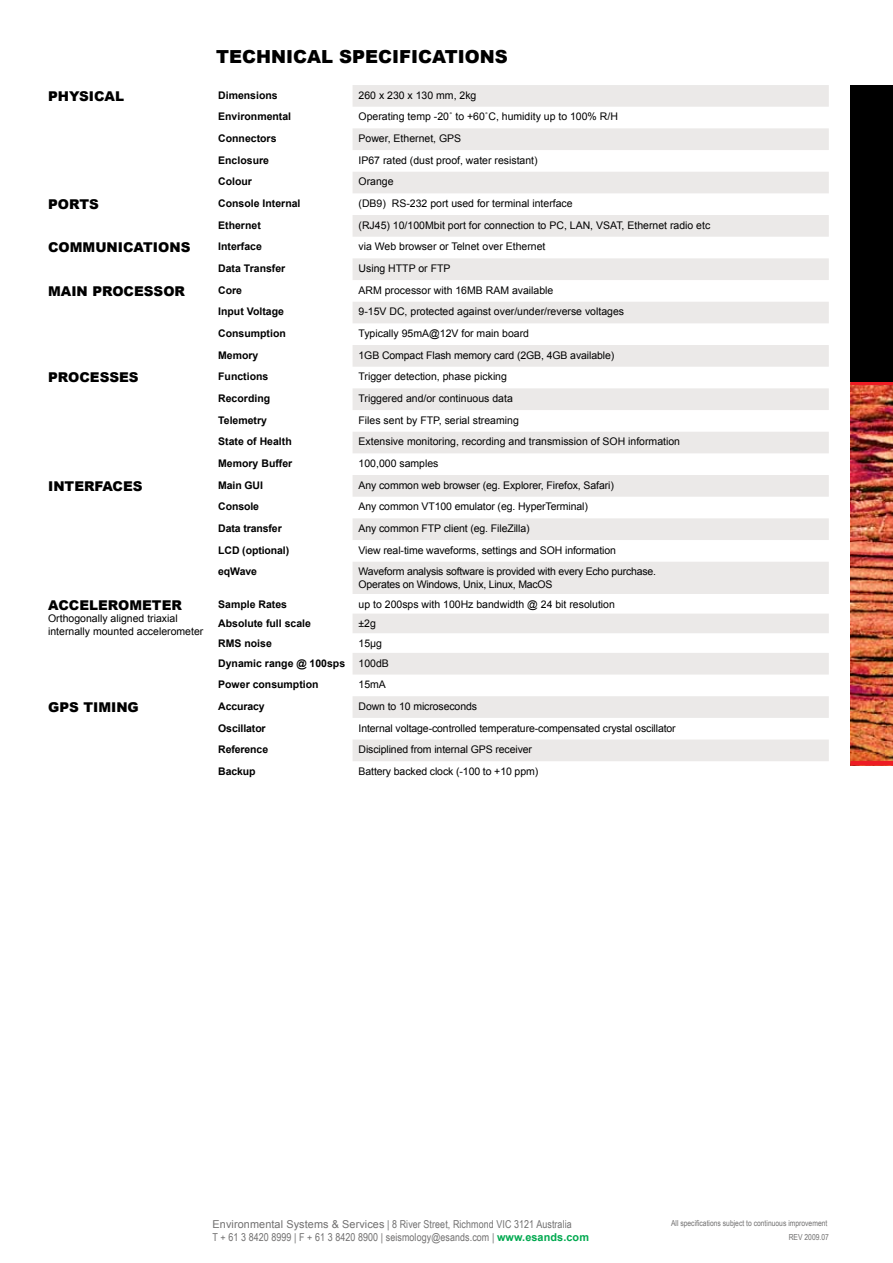
<style>
.page{position:relative;width:893px;height:1263px;background:#fff}
.page>*{position:absolute;margin:0;border:0;box-sizing:border-box;transform-origin:0 0}
.t1{font:900 18px "Arial";color:#000}
.t2{font:900 13.5px "Arial";color:#000}
.t3{font:10.8px/13px "Arial Narrow";letter-spacing:.01em;color:#717070}
.t4{font:10.5px/12.6px "Arial";color:#000}
.t5{font:700 10.5px "Arial";color:#000}
.t6{font:10.5px/12.6px "Arial";letter-spacing:-.02em;color:#000}
.t7{font:8.25px "Arial Narrow";color:#717070}
.s1{font-family:"Arial"}
.s2{font-family:"Arial";font-weight:700;color:#00a94f}
</style>
<div class="page">
<img style="left:850px;top:385px;width:43px;height:376px">
<svg style="left:850px;top:381px;width:43px;height:4px"></svg>
<hr style="left:850px;top:761px;width:43px;height:4px;background:#ed1c24">
<div style="left:850px;top:85px;width:43px;height:296px;background:#000"></div>
<svg style="left:353px;top:85px;width:476px;height:676px;fill:#ebe9e8"></svg>
<h1 class="t1" style="left:216px;top:43px;width:293px">TECHNICAL SPECIFICATIONS</h1>
<p class="t2" style="left:48px;top:86px;width:77px">PHYSICAL</p>
<p class="t5" style="left:218px;top:88px;width:61px">Dimensions</p>
<p class="t4" style="left:359px;top:89px;width:119px">260 x 230 x 130 mm, 2kg</p>
<p class="t5" style="left:218px;top:110px;width:74px">Environmental</p>
<p class="t4" style="left:359px;top:110px;width:259px">Operating temp -20˚ to +60˚C, humidity up to 100% R/H</p>
<p class="t5" style="left:218px;top:131px;width:60px">Connectors</p>
<p class="t4" style="left:359px;top:132px;width:104px">Power, Ethernet, GPS</p>
<p class="t5" style="left:218px;top:153px;width:52px">Enclosure</p>
<p class="t4" style="left:359px;top:154px;width:181px">IP67 rated (dust proof, water resistant)</p>
<p class="t5" style="left:218px;top:175px;width:35px">Colour</p>
<p class="t4" style="left:359px;top:175px;width:37px">Orange</p>
<p class="t2" style="left:48px;top:194px;width:52px">PORTS</p>
<p class="t5" style="left:218px;top:196px;width:84px">Console Internal</p>
<p class="t4" style="left:359px;top:197px;width:216px">(DB9) RS-232 port used for terminal interface</p>
<p class="t5" style="left:218px;top:218px;width:44px">Ethernet</p>
<p class="t4" style="left:359px;top:219px;width:353px">(RJ45) 10/100Mbit port for connection to PC, LAN, VSAT, Ethernet radio etc</p>
<p class="t2" style="left:48px;top:238px;width:144px">COMMUNICATIONS</p>
<p class="t5" style="left:218px;top:240px;width:45px">Interface</p>
<p class="t4" style="left:359px;top:240px;width:188px">via Web browser or Telnet over Ethernet</p>
<p class="t5" style="left:218px;top:261px;width:69px">Data Transfer</p>
<p class="t4" style="left:359px;top:262px;width:93px">Using HTTP or FTP</p>
<p class="t2" style="left:48px;top:281px;width:138px">MAIN PROCESSOR</p>
<p class="t5" style="left:218px;top:283px;width:25px">Core</p>
<p class="t4" style="left:359px;top:284px;width:196px">ARM processor with 16MB RAM available</p>
<p class="t5" style="left:218px;top:305px;width:67px">Input Voltage</p>
<p class="t4" style="left:359px;top:305px;width:267px">9-15V DC, protected against over/under/reverse voltages</p>
<p class="t5" style="left:218px;top:326px;width:69px">Consumption</p>
<p class="t4" style="left:359px;top:327px;width:172px">Typically 95mA@12V for main board</p>
<p class="t5" style="left:218px;top:348px;width:42px">Memory</p>
<p class="t4" style="left:359px;top:349px;width:257px">1GB Compact Flash memory card (2GB, 4GB available)</p>
<p class="t2" style="left:48px;top:368px;width:92px">PROCESSES</p>
<p class="t5" style="left:218px;top:370px;width:52px">Functions</p>
<p class="t4" style="left:359px;top:370px;width:150px">Trigger detection, phase picking</p>
<p class="t5" style="left:218px;top:391px;width:53px">Recording</p>
<p class="t4" style="left:359px;top:392px;width:156px">Triggered and/or continuous data</p>
<p class="t5" style="left:218px;top:413px;width:50px">Telemetry</p>
<p class="t4" style="left:359px;top:414px;width:162px">Files sent by FTP, serial streaming</p>
<p class="t5" style="left:218px;top:435px;width:75px">State of Health</p>
<p class="t4" style="left:359px;top:435px;width:323px">Extensive monitoring, recording and transmission of SOH information</p>
<p class="t5" style="left:218px;top:456px;width:76px">Memory Buffer</p>
<p class="t4" style="left:359px;top:457px;width:81px">100,000 samples</p>
<p class="t2" style="left:48px;top:476px;width:96px">INTERFACES</p>
<p class="t5" style="left:218px;top:478px;width:46px">Main GUI</p>
<p class="t4" style="left:359px;top:479px;width:257px">Any common web browser (eg. Explorer, Firefox, Safari)</p>
<p class="t5" style="left:218px;top:500px;width:42px">Console</p>
<p class="t4" style="left:359px;top:500px;width:231px">Any common VT100 emulator (eg. HyperTerminal)</p>
<p class="t5" style="left:218px;top:521px;width:65px">Data transfer</p>
<p class="t4" style="left:359px;top:522px;width:173px">Any common FTP client (eg. FileZilla)</p>
<p class="t5" style="left:218px;top:543px;width:72px">LCD (optional)</p>
<p class="t4" style="left:359px;top:544px;width:259px">View real-time waveforms, settings and SOH information</p>
<p class="t5" style="left:218px;top:565px;width:40px">eqWave</p>
<p class="t6" style="left:359px;top:565px;width:299px">Waveform analysis software is provided with every Echo purchase.<br>Operates on Windows, Unix, Linux, MacOS</p>
<p class="t2" style="left:48px;top:595px;width:135px">ACCELEROMETER</p>
<p class="t4" style="left:48px;top:612px;width:157px">Orthogonally aligned triaxial internally mounted accelerometer</p>
<p class="t5" style="left:218px;top:597px;width:70px">Sample Rates</p>
<p class="t4" style="left:359px;top:598px;width:258px">up to 200sps with 100Hz bandwidth @ 24 bit resolution</p>
<p class="t5" style="left:218px;top:617px;width:94px">Absolute full scale</p>
<p class="t4" style="left:359px;top:617px;width:19px">±2g</p>
<p class="t5" style="left:218px;top:636px;width:55px">RMS noise</p>
<p class="t4" style="left:359px;top:637px;width:25px">15µg</p>
<p class="t5" style="left:218px;top:656px;width:128px">Dynamic range @ 100sps</p>
<p class="t4" style="left:359px;top:657px;width:32px">100dB</p>
<p class="t5" style="left:218px;top:678px;width:102px">Power consumption</p>
<p class="t4" style="left:359px;top:678px;width:29px">15mA</p>
<p class="t2" style="left:48px;top:697px;width:92px">GPS TIMING</p>
<p class="t5" style="left:218px;top:699px;width:48px">Accuracy</p>
<p class="t4" style="left:359px;top:700px;width:120px">Down to 10 microseconds</p>
<p class="t5" style="left:218px;top:721px;width:49px">Oscillator</p>
<p class="t4" style="left:359px;top:722px;width:319px">Internal voltage-controlled temperature-compensated crystal oscillator</p>
<p class="t5" style="left:218px;top:743px;width:51px">Reference</p>
<p class="t4" style="left:359px;top:743px;width:175px">Disciplined from internal GPS receiver</p>
<p class="t5" style="left:218px;top:764px;width:39px">Backup</p>
<p class="t4" style="left:359px;top:765px;width:181px">Battery backed clock (-100 to +10 ppm)</p>
<p class="t3" style="left:213px;top:1218px;width:378px"><span class="s1">Environmental Systems &amp; Services</span> | 8 River Street, Richmond VIC 3121 Australia<br>T + 61 3 8420 8999 | F + 61 3 8420 8900 | seismology@esands.com | <span class="s2">www.esands.com</span></p>
<p class="t7" style="left:671px;top:1217px;width:158px">All specifications subject to continuous improvement</p>
<p class="t7" style="left:789px;top:1231px;width:42px">REV 2009.07</p>
</div>
